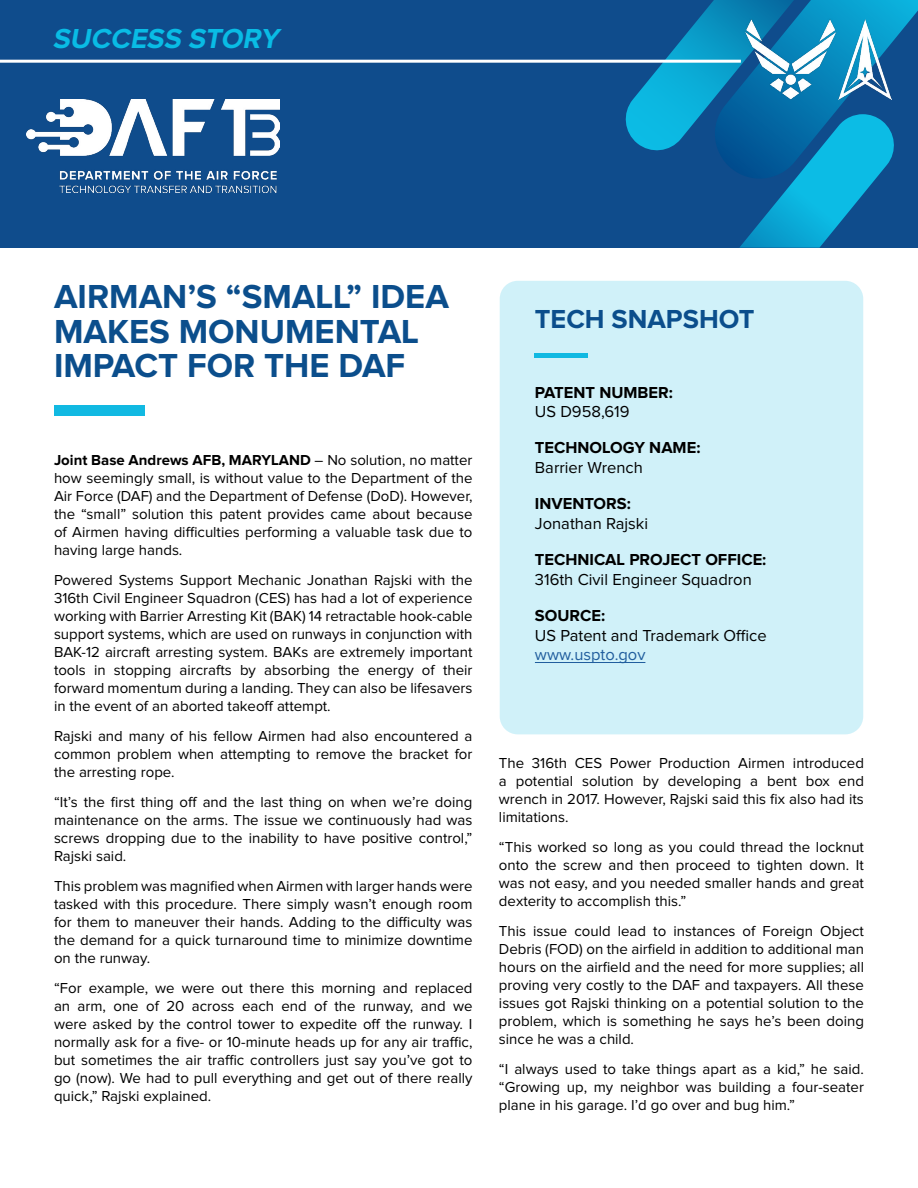
<style>
.page{position:relative;width:918px;height:1188px;background:#fff}
.page>*{position:absolute;margin:0;border:0;box-sizing:border-box;transform-origin:0 0}
.t1{font:700 34.5px/34.5px "Proxima Nova";color:#0b4e8c}
.t2{font:italic 700 28.5px "Proxima Nova";color:#09bce5}
.t3{font:700 27px "Proxima Nova";color:#0b4e8c}
.t4{font:16.5px "Proxima Nova";color:#000}
.t5{font:700 16.5px "Proxima Nova";color:#000}
.t6{font:16.5px "Proxima Nova";color:#215e9e}
.t7{font:15px/18px "Proxima Nova";color:#000;text-align:justify}
.s1{font-weight:700}
</style>
<div class="page">
<div style="left:500px;top:281px;width:363px;height:453px;background:#d0f1f9;border-radius:18px"></div>
<div style="left:0;top:0;width:918px;height:248px;background:#0f4c8c"></div>
<svg style="left:622px;top:0;width:296px;height:248px"></svg>
<img style="left:741px;top:17px;width:97px;height:83px">
<img style="left:838px;top:20px;width:54px;height:80px">
<hr style="left:0;top:60px;width:741px;height:3px;background:#fff">
<img style="left:27px;top:100px;width:252px;height:92px">
<div style="left:54px;top:405px;width:91px;height:11px;background:#11b9e2"></div>
<div style="left:535px;top:353px;width:53px;height:5px;background:#11b9e2"></div>
<hr style="left:535px;top:662px;width:110px;height:1px;background:#215e9e">
<h2 class="t2" style="left:52px;top:23px;width:233px">SUCCESS STORY</h2>
<h1 class="t1" style="left:54px;top:280px;width:396px">AIRMAN’S “SMALL” IDEA<br>MAKES MONUMENTAL<br>IMPACT FOR THE DAF</h1>
<p class="t7" style="left:54px;top:452px;width:420px"><span class="s1">Joint Base Andrews AFB, MARYLAND</span> – No solution, no matter how seemingly small, is without value to the Department of the Air Force (DAF) and the Department of Defense (DoD). However, the “small” solution this patent provides came about because of Airmen having difficulties performing a valuable task due to having large hands.</p>
<p class="t7" style="left:54px;top:572px;width:420px">Powered Systems Support Mechanic Jonathan Rajski with the 316th Civil Engineer Squadron (CES) has had a lot of experience working with Barrier Arresting Kit (BAK) 14 retractable hook-cable support systems, which are used on runways in conjunction with BAK-12 aircraft arresting system. BAKs are extremely important tools in stopping aircrafts by absorbing the energy of their forward momentum during a landing. They can also be lifesavers in the event of an aborted takeoff attempt.</p>
<p class="t7" style="left:54px;top:728px;width:420px">Rajski and many of his fellow Airmen had also encountered a common problem when attempting to remove the bracket for the arresting rope.</p>
<p class="t7" style="left:54px;top:794px;width:420px">“It’s the first thing off and the last thing on when we’re doing maintenance on the arms. The issue we continuously had was screws dropping due to the inability to have positive control,” Rajski said.</p>
<p class="t7" style="left:54px;top:878px;width:420px">This problem was magnified when Airmen with larger hands were tasked with this procedure. There simply wasn’t enough room for them to maneuver their hands. Adding to the difficulty was the demand for a quick turnaround time to minimize downtime on the runway.</p>
<p class="t7" style="left:54px;top:980px;width:420px">“For example, we were out there this morning and replaced an arm, one of 20 across each end of the runway, and we were asked by the control tower to expedite off the runway. I normally ask for a five- or 10-minute heads up for any air traffic, but sometimes the air traffic controllers just say you’ve got to go (now). We had to pull everything and get out of there really quick,” Rajski explained.</p>
<h3 class="t3" style="left:535px;top:304px;width:221px">TECH SNAPSHOT</h3>
<p class="t5" style="left:535px;top:383px;width:139px">PATENT NUMBER:</p>
<p class="t4" style="left:535px;top:403px;width:96px">US D958,619</p>
<p class="t5" style="left:535px;top:438px;width:167px">TECHNOLOGY NAME:</p>
<p class="t4" style="left:535px;top:458px;width:109px">Barrier Wrench</p>
<p class="t5" style="left:535px;top:494px;width:97px">INVENTORS:</p>
<p class="t4" style="left:535px;top:514px;width:115px">Jonathan Rajski</p>
<p class="t5" style="left:535px;top:550px;width:233px">TECHNICAL PROJECT OFFICE:</p>
<p class="t4" style="left:535px;top:570px;width:218px">316th Civil Engineer Squadron</p>
<p class="t5" style="left:535px;top:606px;width:72px">SOURCE:</p>
<p class="t4" style="left:535px;top:626px;width:233px">US Patent and Trademark Office</p>
<p class="t6" style="left:535px;top:646px;width:112px">www.uspto.gov</p>
<p class="t7" style="left:499px;top:754px;width:367px">The 316th CES Power Production Airmen introduced a potential solution by developing a bent box end wrench in 2017. However, Rajski said this fix also had its limitations.</p>
<p class="t7" style="left:499px;top:838px;width:367px">“This worked so long as you could thread the locknut onto the screw and then proceed to tighten down. It was not easy, and you needed smaller hands and great dexterity to accomplish this.”</p>
<p class="t7" style="left:499px;top:922px;width:367px">This issue could lead to instances of Foreign Object Debris (FOD) on the airfield in addition to additional man hours on the airfield and the need for more supplies; all proving very costly to the DAF and taxpayers. All these issues got Rajski thinking on a potential solution to the problem, which is something he says he’s been doing since he was a child.</p>
<p class="t7" style="left:499px;top:1060px;width:367px">“I always used to take things apart as a kid,” he said. “Growing up, my neighbor was building a four-seater plane in his garage. I’d go over and bug him.”</p>
</div>
